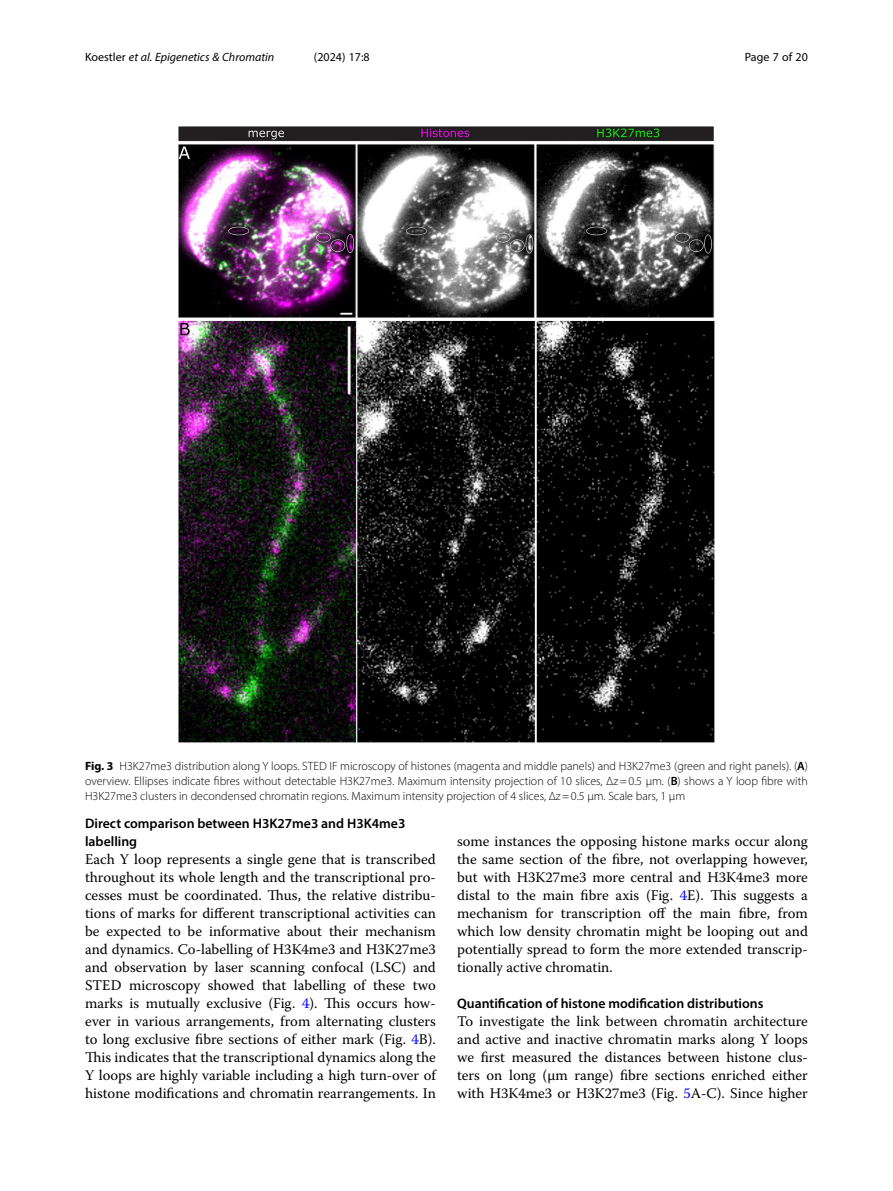
<style>
.page{position:relative;width:893px;height:1191px;background:#fff}
.page>*{position:absolute;margin:0;border:0;box-sizing:border-box;transform-origin:0 0}
.Body_Text{font:14.7px/18px "Warnock Pro";color:#000;text-align:justify}
.Head_2{font:600 13.8px/18px "Myriad Pro";color:#000}
.Figure_Caption{font:300 12px/15px "Myriad Pro";color:#000;text-align:justify}
.t1{font:italic 12px "Myriad Pro";color:#000}
.t2{font:12px "Myriad Pro";color:#000}
.s1{font-style:normal}
.s2{font-weight:700}
.s3{font-weight:600}
.s4{color:#00f}
</style>
<div class="page">
<img style="left:178px;top:126px;width:536px;height:616px">
<p class="t1" style="left:85px;top:50px;width:191px"><span class="s1">Koestler</span> et al. Epigenetics &amp; Chromatin</p>
<p class="t2" style="left:314px;top:50px;width:57px">(2024) 17:8</p>
<p class="t2" style="left:745px;top:50px;width:65px">Page 7 of 20</p>
<p class="Figure_Caption" style="left:85px;top:758px;width:724px"><span class="s2">Fig. 3</span> H3K27me3 distribution along Y loops. STED IF microscopy of histones (magenta and middle panels) and H3K27me3 (green and right panels). (<span class="s3">A</span>) overview. Ellipses indicate fibres without detectable H3K27me3. Maximum intensity projection of 10 slices, Δz=0.5 μm. (<span class="s3">B</span>) shows a Y loop fibre with H3K27me3 clusters in decondensed chromatin regions. Maximum intensity projection of 4 slices, Δz=0.5 μm. Scale bars, 1 μm</p>
<p class="Head_2" style="left:85px;top:814px;width:322px">Direct comparison between H3K27me3 and H3K4me3 labelling</p>
<p class="Body_Text" style="left:85px;top:850px;width:352px">Each Y loop represents a single gene that is transcribed throughout its whole length and the transcriptional pro&shy;cesses must be coordinated. Thus, the relative distribu&shy;tions of marks for different transcriptional activities can be expected to be informative about their mechanism and dynamics. Co-labelling of H3K4me3 and H3K27me3 and observation by laser scanning confocal (LSC) and STED microscopy showed that labelling of these two marks is mutually exclusive (Fig. <span class="s4">4</span>). This occurs how&shy;ever in various arrangements, from alternating clusters to long exclusive fibre sections of either mark (Fig. <span class="s4">4</span>B).<br>This indicates that the transcriptional dynamics along the Y loops are highly variable including a high turn-over of histone modifications and chromatin rearrangements. In</p>
<p class="Body_Text" style="left:457px;top:832px;width:352px">some instances the opposing histone marks occur along the same section of the fibre, not overlapping however, but with H3K27me3 more central and H3K4me3 more distal to the main fibre axis (Fig. <span class="s4">4</span>E). This suggests a mechanism for transcription off the main fibre, from which low density chromatin might be looping out and potentially spread to form the more extended transcrip&shy;tionally active chromatin.</p>
<p class="Head_2" style="left:457px;top:994px;width:308px">Quantification of histone modification distributions</p>
<p class="Body_Text" style="left:457px;top:1012px;width:352px">To investigate the link between chromatin architecture and active and inactive chromatin marks along Y loops we first measured the distances between histone clus&shy;ters on long (µm range) fibre sections enriched either with H3K4me3 or H3K27me3 (Fig. <span class="s4">5</span>A-C). Since higher</p>
</div>
